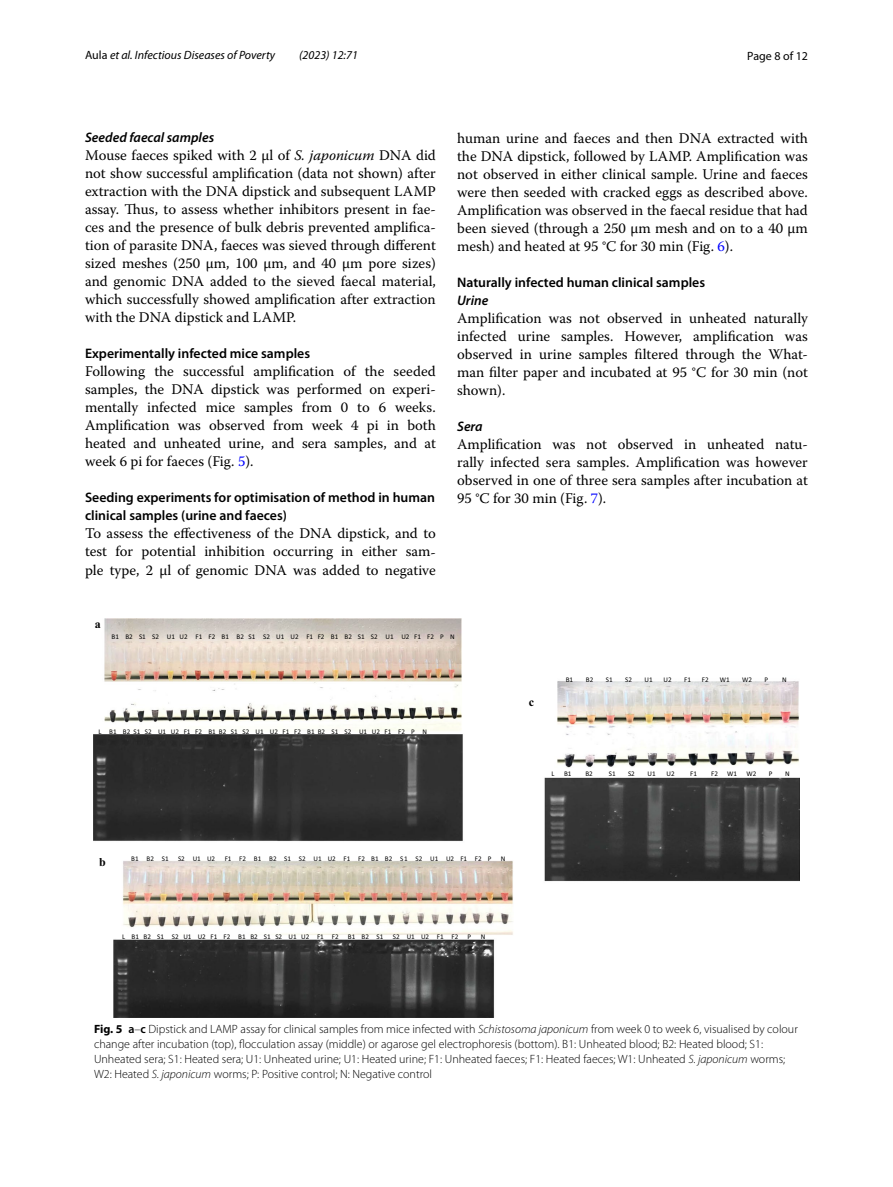
<style>
.page{position:relative;width:893px;height:1187px;background:#fff}
.page>*{position:absolute;margin:0;border:0;box-sizing:border-box;transform-origin:0 0}
.t1{font:14.7px/18px "Warnock Pro";color:#000;text-align:justify}
.t2{font:600 13.8px/18px "Myriad Pro";color:#000}
.t3{font:italic 600 13.8px "Myriad Pro";color:#000}
.t4{font:300 12px/15px "Myriad Pro";color:#000}
.t5{font:italic 12px "Myriad Pro";color:#000}
.t6{font:12px "Myriad Pro";color:#000}
.t7{font:700 12px "Times New Roman";color:#000}
.t8{font:7.05px "Calibri 4";color:#000}
.s1{font-style:normal}
.s2{font-style:italic}
.s3{color:#00f}
.s4{font-weight:700}
.s5{font-weight:600}
</style>
<div class="page">
<img style="left:93px;top:618px;width:707px;height:399px">
<p class="t5" style="left:85px;top:48px;width:192px"><span class="s1">Aula</span> et al. Infectious Diseases of Poverty</p>
<p class="t5" style="left:299px;top:48px;width:60px">(2023) 12:71</p>
<p class="t6" style="left:747px;top:48px;width:62px">Page 8 of 12</p>
<p class="t3" style="left:85px;top:129px;width:131px">Seeded faecal samples</p>
<p class="t1" style="left:85px;top:146px;width:352px">Mouse faeces spiked with 2 µl of <span class="s2">S. japonicum</span> DNA did not show successful amplification (data not shown) after extraction with the DNA dipstick and subsequent LAMP assay. Thus, to assess whether inhibitors present in fae&shy;ces and the presence of bulk debris prevented amplifica&shy;tion of parasite DNA, faeces was sieved through different sized meshes (250 µm, 100 µm, and 40 µm pore sizes) and genomic DNA added to the sieved faecal material, which successfully showed amplification after extraction with the DNA dipstick and LAMP.</p>
<p class="t2" style="left:85px;top:344px;width:227px">Experimentally infected mice samples</p>
<p class="t1" style="left:85px;top:362px;width:352px">Following the successful amplification of the seeded samples, the DNA dipstick was performed on experi&shy;mentally infected mice samples from 0 to 6 weeks.<br>Amplification was observed from week 4 pi in both heated and unheated urine, and sera samples, and at week 6 pi for faeces (Fig. <span class="s3">5</span>).</p>
<p class="t2" style="left:85px;top:488px;width:352px">Seeding experiments for optimisation of method in human clinical samples (urine and faeces)</p>
<p class="t1" style="left:85px;top:524px;width:352px">To assess the effectiveness of the DNA dipstick, and to test for potential inhibition occurring in either sam&shy;ple type, 2 µl of genomic DNA was added to negative</p>
<p class="t7" style="left:95px;top:615px;width:8px">a</p>
<p class="t1" style="left:457px;top:128px;width:352px">human urine and faeces and then DNA extracted with the DNA dipstick, followed by LAMP. Amplification was not observed in either clinical sample. Urine and faeces were then seeded with cracked eggs as described above.<br>Amplification was observed in the faecal residue that had been sieved (through a 250 µm mesh and on to a 40 µm mesh) and heated at 95 °C for 30 min (Fig. <span class="s3">6</span>).</p>
<p class="t2" style="left:457px;top:273px;width:250px">Naturally infected human clinical samples</p>
<p class="t3" style="left:457px;top:291px;width:33px">Urine</p>
<p class="t1" style="left:457px;top:308px;width:352px">Amplification was not observed in unheated naturally infected urine samples. However, amplification was observed in urine samples filtered through the What&shy;man filter paper and incubated at 95 °C for 30 min (not shown).</p>
<p class="t3" style="left:457px;top:417px;width:27px">Sera</p>
<p class="t1" style="left:457px;top:434px;width:352px">Amplification was not observed in unheated natu&shy;rally infected sera samples. Amplification was however observed in one of three sera samples after incubation at 95 °C for 30 min (Fig. <span class="s3">7</span>).</p>
<p class="t8" style="left:112px;top:631px;width:344px">B1 B2 S1 S2 U1 U2 F1 F2 B1 B2 S1 S2 U1 U2 F1 F2 B1 B2 S1 S2 U1 U2 F1 F2 P N</p>
<p class="t8" style="left:98px;top:726px;width:330px">L B1 B2 S1 S2 U1 U2 F1 F2 B1 B2 S1 S2 U1 U2 F1 F2 B1 B2 S1 S2 U1 U2 F1 F2 P N</p>
<p class="t7" style="left:529px;top:693px;width:7px">c</p>
<p class="t8" style="left:566px;top:675px;width:9px">B1</p>
<p class="t8" style="left:586px;top:675px;width:9px">B2</p>
<p class="t8" style="left:606px;top:675px;width:8px">S1</p>
<p class="t8" style="left:625px;top:675px;width:8px">S2</p>
<p class="t8" style="left:644px;top:675px;width:10px">U1</p>
<p class="t8" style="left:664px;top:675px;width:10px">U2</p>
<p class="t8" style="left:684px;top:675px;width:8px">F1</p>
<p class="t8" style="left:702px;top:675px;width:8px">F2</p>
<p class="t8" style="left:720px;top:675px;width:11px">W1</p>
<p class="t8" style="left:742px;top:675px;width:11px">W2</p>
<p class="t8" style="left:764px;top:675px;width:5px">P</p>
<p class="t8" style="left:782px;top:675px;width:6px">N</p>
<p class="t8" style="left:551px;top:769px;width:4px">L</p>
<p class="t8" style="left:564px;top:769px;width:9px">B1</p>
<p class="t8" style="left:585px;top:769px;width:9px">B2</p>
<p class="t8" style="left:609px;top:769px;width:8px">S1</p>
<p class="t8" style="left:628px;top:769px;width:8px">S2</p>
<p class="t8" style="left:647px;top:769px;width:10px">U1</p>
<p class="t8" style="left:666px;top:769px;width:10px">U2</p>
<p class="t8" style="left:690px;top:769px;width:8px">F1</p>
<p class="t8" style="left:711px;top:769px;width:8px">F2</p>
<p class="t8" style="left:727px;top:769px;width:11px">W1</p>
<p class="t8" style="left:747px;top:769px;width:11px">W2</p>
<p class="t8" style="left:769px;top:769px;width:5px">P</p>
<p class="t8" style="left:785px;top:769px;width:6px">N</p>
<p class="t7" style="left:99px;top:853px;width:8px">b</p>
<p class="t8" style="left:131px;top:853px;width:39px">B1 B2 S1</p>
<p class="t8" style="left:178px;top:853px;width:39px">S2 U1 U2</p>
<p class="t8" style="left:225px;top:853px;width:268px">F1 F2 B1 B2 S1 S2 U1 U2 F1 F2 B1 B2 S1 S2 U1 U2 F1 F2 P</p>
<p class="t8" style="left:501px;top:853px;width:6px">N</p>
<p class="t8" style="left:122px;top:931px;width:218px">L B1 B2 S1 S2 U1 U2 F1 F2 B1 B2 S1 S2 U1 U2 F1 F2</p>
<p class="t8" style="left:348px;top:931px;width:37px">B1 B2 S1</p>
<p class="t8" style="left:393px;top:931px;width:67px">S2 U1 U2 F1 F2</p>
<p class="t8" style="left:468px;top:931px;width:5px">P</p>
<p class="t8" style="left:481px;top:931px;width:6px">N</p>
<p class="t4" style="left:94px;top:1021px;width:705px"><span class="s4">Fig. 5</span> <span class="s5">a</span>–<span class="s5">c</span> Dipstick and LAMP assay for clinical samples from mice infected with <span class="s2">Schistosoma japonicum</span> from week 0 to week 6, visualised by colour change after incubation (top), flocculation assay (middle) or agarose gel electrophoresis (bottom). B1: Unheated blood; B2: Heated blood; S1:<br>Unheated sera; S1: Heated sera; U1: Unheated urine; U1: Heated urine; F1: Unheated faeces; F1: Heated faeces; W1: Unheated <span class="s2">S. japonicum</span> worms; W2: Heated <span class="s2">S. japonicum</span> worms; P: Positive control; N: Negative control</p>
</div>
